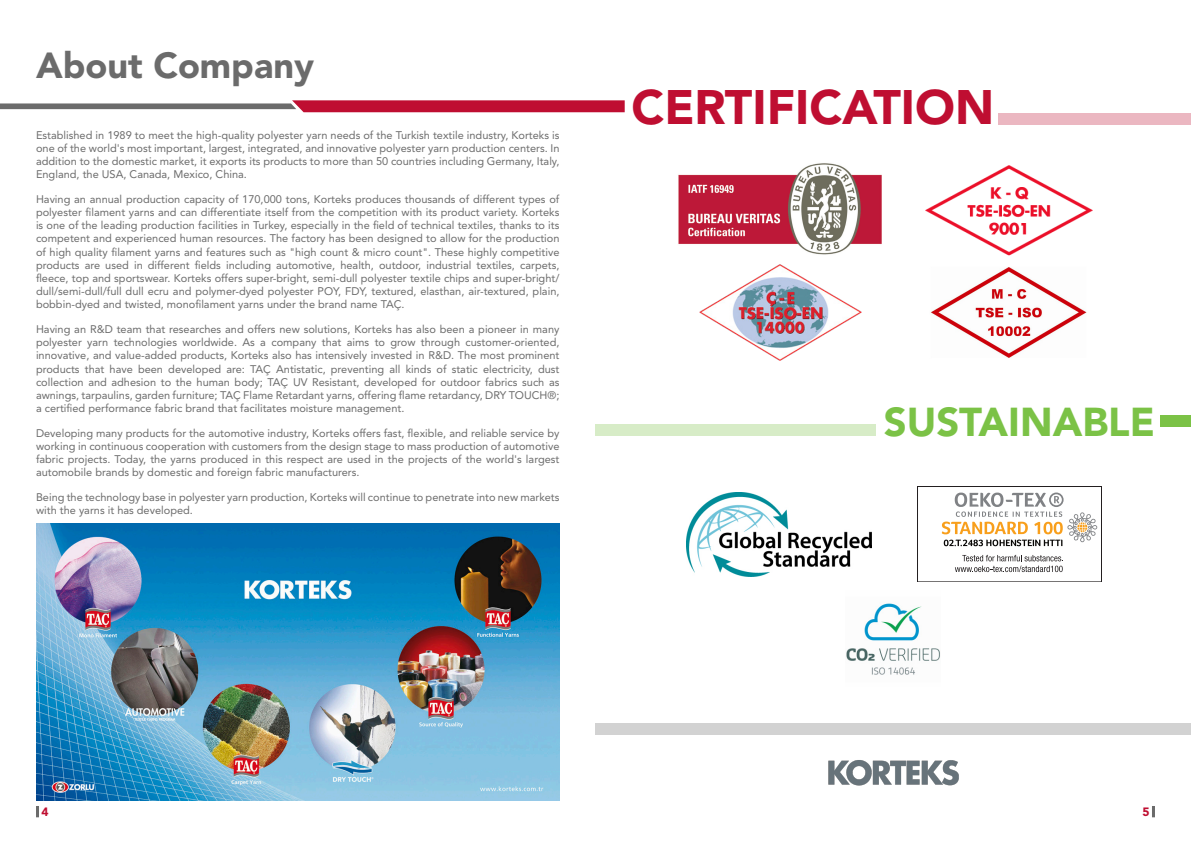
<style>
.page{position:relative;width:1191px;height:842px;background:#fff}
.page>*{position:absolute;margin:0;border:0;box-sizing:border-box;transform-origin:0 0}
.Paragraph{font:900 48px "Avenir LT Std";color:#bf0e31}
.Paragraph-2{font:900 40px "Avenir LT Std";color:#7bc246}
.Page_Header{font:900 36px "Avenir LT Std";color:#6b6b6b}
.t1{font:900 12px "Avenir LT Std";color:#bf0e31}
.Paragraph-3{font:11px/13.2px "Avenir LT Std";color:#6b6b6b;text-align:justify}
</style>
<div class="page">
<img style="left:36px;top:524px;width:523px;height:276px">
<svg style="left:0;top:100px;width:624px;height:12px"></svg>
<div style="left:1161px;top:415px;width:30px;height:11px;background:#7bc246"></div>
<img style="left:846px;top:603px;width:94px;height:72px">
<img style="left:678px;top:163px;width:204px;height:92px">
<img style="left:925px;top:165px;width:167px;height:91px">
<img style="left:930px;top:267px;width:157px;height:91px">
<img style="left:699px;top:265px;width:163px;height:95px">
<img style="left:687px;top:492px;width:184px;height:84px">
<svg style="left:955px;top:555px;width:108px;height:17px"></svg>
<div style="left:917px;top:486px;width:184px;height:96px;border:1px solid #231f20"></div>
<svg style="left:941px;top:492px;width:156px;height:54px"></svg>
<div style="left:998px;top:113px;width:193px;height:11px;background:#ebb7c1"></div>
<div style="left:595px;top:424px;width:281px;height:12px;background:#d7ecc7"></div>
<img style="left:828px;top:760px;width:131px;height:25px">
<div style="left:595px;top:723px;width:596px;height:12px;background:#d2d2d2"></div>
<svg style="left:36px;top:806px;width:3px;height:11px"></svg>
<svg style="left:1152px;top:806px;width:3px;height:11px"></svg>
<p class="Page_Header" style="left:36px;top:43px;width:279px">About Company</p>
<p class="Paragraph-3" style="left:36px;top:128px;width:525px">Established in 1989 to meet the high-quality polyester yarn needs of the Turkish textile industry, Korteks is one of the world's most important, largest, integrated, and innovative polyester yarn production centers. In addition to the domestic market, it exports its products to more than 50 countries including Germany, Italy, England, the USA, Canada, Mexico, China.</p>
<p class="Paragraph-3" style="left:36px;top:193px;width:525px">Having an annual production capacity of 170,000 tons, Korteks produces thousands of different types of polyester filament yarns and can differentiate itself from the competition with its product variety. Korteks is one of the leading production facilities in Turkey, especially in the field of technical textiles, thanks to its competent and experienced human resources. The factory has been designed to allow for the production of high quality filament yarns and features such as "high count &amp; micro count". These highly competitive products are used in different fields including automotive, health, outdoor, industrial textiles, carpets, fleece, top and sportswear. Korteks offers super-bright, semi-dull polyester textile chips and super-bright/ dull/semi-dull/full dull ecru and polymer-dyed polyester POY, FDY, textured, elasthan, air-textured, plain, bobbin-dyed and twisted, monofilament yarns under the brand name TAÇ.</p>
<p class="Paragraph-3" style="left:36px;top:323px;width:525px">Having an R&amp;D team that researches and offers new solutions, Korteks has also been a pioneer in many polyester yarn technologies worldwide. As a company that aims to grow through customer-oriented, innovative, and value-added products, Korteks also has intensively invested in R&amp;D. The most prominent products that have been developed are: TAÇ Antistatic, preventing all kinds of static electricity, dust collection and adhesion to the human body; TAÇ UV Resistant, developed for outdoor fabrics such as awnings, tarpaulins, garden furniture; TAÇ Flame Retardant yarns, offering flame retardancy, DRY TOUCH®; a certified performance fabric brand that facilitates moisture management.</p>
<p class="Paragraph-3" style="left:36px;top:426px;width:525px">Developing many products for the automotive industry, Korteks offers fast, flexible, and reliable service by working in continuous cooperation with customers from the design stage to mass production of automotive fabric projects. Today, the yarns produced in this respect are used in the projects of the world's largest automobile brands by domestic and foreign fabric manufacturers.</p>
<p class="Paragraph-3" style="left:36px;top:491px;width:525px">Being the technology base in polyester yarn production, Korteks will continue to penetrate into new markets with the yarns it has developed.</p>
<p class="Paragraph" style="left:631px;top:79px;width:364px">CERTIFICATION</p>
<p class="Paragraph-2" style="left:883px;top:398px;width:273px">SUSTAINABLE</p>
<p class="t1" style="left:41px;top:805px;width:9px">4</p>
<p class="t1" style="left:1142px;top:805px;width:9px">5</p>
</div>
